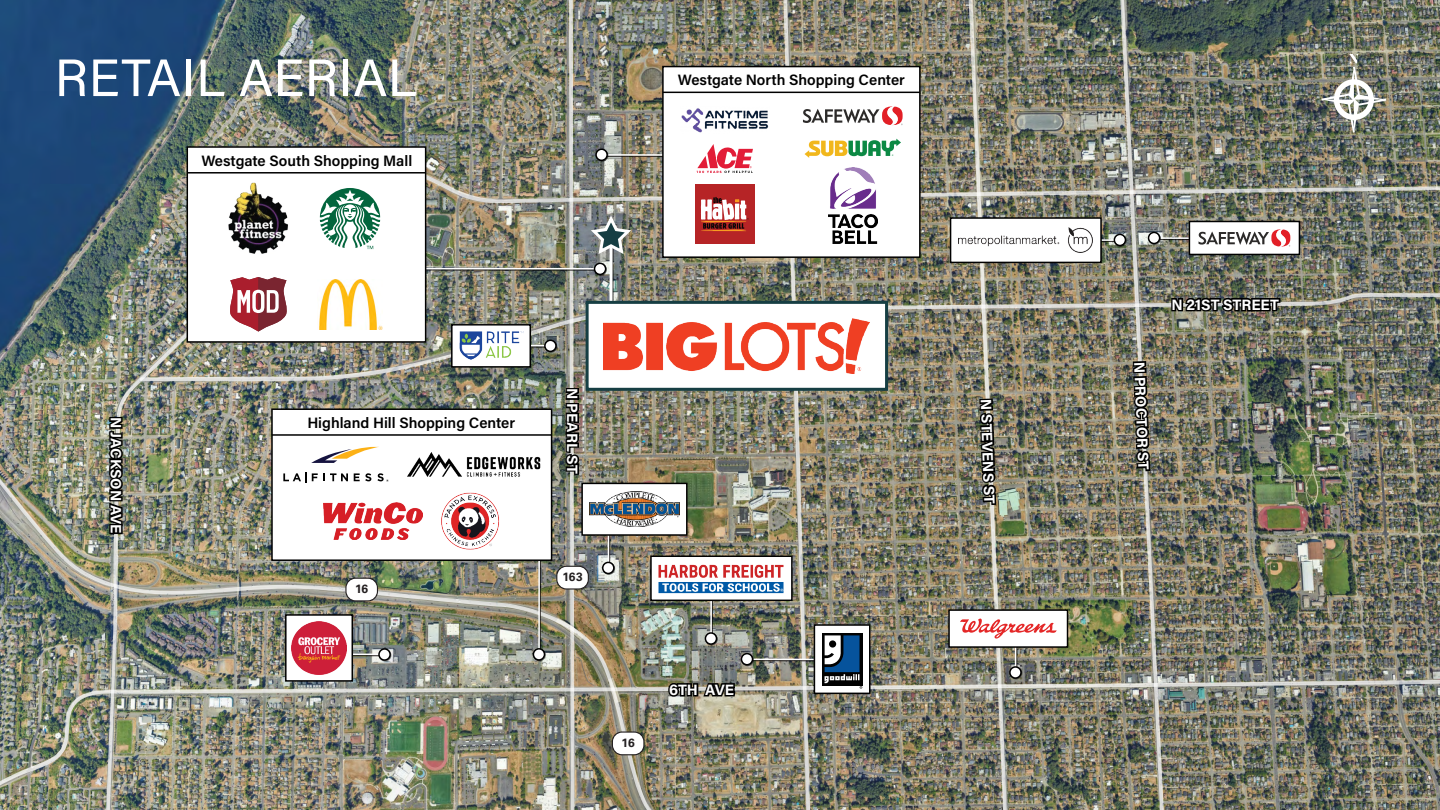
<style>
.page{position:relative;width:1440px;height:810px;background:#fff}
.page>*{position:absolute;margin:0;border:0;box-sizing:border-box;transform-origin:0 0}
.t1{font:52.5px "Acumin Pro";color:#fff}
.t2{font:600 15px "Acumin Pro";color:#000}
.t3{font:700 15px "Acumin Pro";color:#fff}
.t4{font:700 12px "Univers LT Pro 65";letter-spacing:-.01em;color:#231f20}
</style>
<div class="page">
<img style="left:0;top:0;width:1440px;height:421px">
<img style="left:0;top:421px;width:106px;height:389px">
<img style="left:0;top:675px;width:106px;height:126px">
<img style="left:106px;top:169px;width:1334px;height:641px">
<img style="left:140px;top:293px;width:1300px;height:88px">
<svg style="left:345px;top:578px;width:33px;height:23px"></svg>
<img style="left:667px;top:662px;width:70px;height:59px">
<svg style="left:107px;top:415px;width:18px;height:122px;background:#383a34"></svg>
<hr style="left:602px;top:155px;width:105px;height:2px;background:#241f1f">
<hr style="left:601px;top:154px;width:105px;height:2px;background:#fff">
<hr style="left:711px;top:577px;width:2px;height:63px;background:#241f1f">
<hr style="left:710px;top:576px;width:2px;height:63px;background:#fff">
<div style="left:705px;top:633px;width:13px;height:12px;border:2px solid #606161;border-radius:50%"></div>
<div style="left:705px;top:633px;width:11px;height:11px;background:#fff;border-radius:50%"></div>
<div style="left:704px;top:632px;width:13px;height:13px;border:2px solid #000;border-radius:50%"></div>
<hr style="left:748px;top:660px;width:77px;height:1px;background:#241f1f">
<hr style="left:747px;top:659px;width:77px;height:1px;background:#fff">
<div style="left:741px;top:654px;width:13px;height:12px;border:2px solid #606161;border-radius:50%"></div>
<div style="left:741px;top:654px;width:11px;height:11px;background:#fff;border-radius:50%"></div>
<div style="left:740px;top:653px;width:13px;height:13px;border:2px solid #000;border-radius:50%"></div>
<hr style="left:315px;top:655px;width:71px;height:1px;background:#241f1f">
<hr style="left:314px;top:653px;width:71px;height:2px;background:#fff">
<div style="left:379px;top:650px;width:12px;height:11px;background:#717373;border-radius:50%"></div>
<div style="left:379px;top:649px;width:11px;height:11px;background:#fff;border-radius:50%"></div>
<div style="left:378px;top:648px;width:13px;height:13px;border:2px solid #000;border-radius:50%"></div>
<hr style="left:502px;top:346px;width:49px;height:2px;background:#241f1f">
<hr style="left:501px;top:345px;width:49px;height:1px;background:#fff">
<div style="left:545px;top:340px;width:12px;height:13px;border:2px solid #606161;border-radius:50%"></div>
<div style="left:545px;top:340px;width:11px;height:11px;background:#fff;border-radius:50%"></div>
<div style="left:544px;top:340px;width:13px;height:12px;border:2px solid #000;border-radius:50%"></div>
<hr style="left:383px;top:269px;width:218px;height:2px;background:#241f1f">
<hr style="left:382px;top:268px;width:218px;height:2px;background:#fff">
<hr style="left:539px;top:487px;width:2px;height:169px;background:#241f1f">
<hr style="left:538px;top:486px;width:2px;height:169px;background:#fff">
<div style="left:533px;top:649px;width:13px;height:12px;border:2px solid #606161;border-radius:50%"></div>
<div style="left:533px;top:649px;width:11px;height:11px;background:#fff;border-radius:50%"></div>
<div style="left:532px;top:648px;width:13px;height:13px;border:2px solid #000;border-radius:50%"></div>
<hr style="left:1050px;top:241px;width:71px;height:1px;background:#241f1f">
<hr style="left:1049px;top:239px;width:71px;height:2px;background:#fff">
<div style="left:1114px;top:234px;width:12px;height:13px;border:2px solid #606161;border-radius:50%"></div>
<div style="left:1114px;top:234px;width:11px;height:12px;background:#fff;border-radius:50%"></div>
<div style="left:1113px;top:234px;width:13px;height:12px;border:2px solid #000;border-radius:50%"></div>
<div style="left:663px;top:67px;width:257px;height:190px;background:#fff"></div>
<div style="left:662px;top:66px;width:258px;height:192px;border:2px solid #010101"></div>
<div style="left:1189px;top:221px;width:110px;height:33px;background:#fff"></div>
<div style="left:1188px;top:221px;width:112px;height:34px;border:2px solid #010101"></div>
<div style="left:950px;top:218px;width:151px;height:44px;background:#fff"></div>
<div style="left:950px;top:217px;width:152px;height:46px;border:2px solid #010101"></div>
<hr style="left:663px;top:92px;width:257px;height:1px;background:#000">
<div style="left:651px;top:556px;width:141px;height:44px;background:#fff"></div>
<div style="left:650px;top:556px;width:142px;height:45px;border:2px solid #010101"></div>
<div style="left:949px;top:610px;width:118px;height:37px;background:#fff"></div>
<div style="left:948px;top:609px;width:120px;height:39px;border:2px solid #010101"></div>
<div style="left:582px;top:483px;width:105px;height:52px;background:#fff"></div>
<div style="left:581px;top:483px;width:106px;height:53px;border:2px solid #010101"></div>
<div style="left:187px;top:147px;width:239px;height:195px;background:#fff"></div>
<div style="left:186px;top:146px;width:240px;height:197px;border:2px solid #010101"></div>
<hr style="left:187px;top:172px;width:239px;height:2px;background:#000">
<div style="left:272px;top:409px;width:279px;height:151px;background:#fff"></div>
<div style="left:271px;top:408px;width:281px;height:153px;border:2px solid #010101"></div>
<div style="left:286px;top:615px;width:66px;height:66px;background:#fff"></div>
<div style="left:285px;top:614px;width:68px;height:68px;border:2px solid #010101"></div>
<hr style="left:272px;top:434px;width:279px;height:2px;background:#000">
<div style="left:452px;top:325px;width:78px;height:42px;background:#fff"></div>
<div style="left:451px;top:324px;width:80px;height:44px;border:2px solid #010101"></div>
<img style="left:1120px;top:0;width:170px;height:810px">
<img style="left:459px;top:331px;width:65px;height:29px">
<img style="left:658px;top:564px;width:125px;height:30px">
<img style="left:441px;top:492px;width:58px;height:58px">
<img style="left:323px;top:502px;width:99px;height:38px">
<img style="left:407px;top:453px;width:133px;height:24px">
<svg style="left:283px;top:472px;width:23px;height:11px"></svg>
<svg style="left:312px;top:473px;width:12px;height:8px"></svg>
<svg style="left:330px;top:473px;width:18px;height:8px"></svg>
<svg style="left:354px;top:473px;width:17px;height:8px"></svg>
<svg style="left:377px;top:473px;width:11px;height:9px"></svg>
<svg style="left:311px;top:446px;width:68px;height:17px"></svg>
<img style="left:644px;top:492px;width:35px;height:35px">
<img style="left:292px;top:621px;width:54px;height:54px">
<svg style="left:320px;top:188px;width:60px;height:61px"></svg>
<img style="left:319px;top:280px;width:63px;height:49px">
<img style="left:228px;top:182px;width:60px;height:72px">
<svg style="left:230px;top:277px;width:57px;height:55px"></svg>
<img style="left:783px;top:0;width:119px;height:810px">
<svg style="left:696px;top:144px;width:57px;height:29px"></svg>
<img style="left:681px;top:108px;width:88px;height:25px">
<div style="left:695px;top:184px;width:59px;height:60px;background:#b62426"></div>
<svg style="left:701px;top:197px;width:47px;height:34px"></svg>
<img style="left:959px;top:228px;width:133px;height:25px">
<img style="left:960px;top:0;width:96px;height:810px">
<img style="left:1321px;top:54px;width:65px;height:79px">
<img style="left:556px;top:0;width:88px;height:810px">
<div style="left:587px;top:302px;width:299px;height:87px;background:#fff"></div>
<div style="left:585px;top:301px;width:303px;height:90px;border:3px solid #163e43"></div>
<img style="left:604px;top:319px;width:266px;height:54px">
<h1 class="t1" style="left:55px;top:41px;width:364px">RETAIL AERIAL</h1>
<p class="t2" style="left:201px;top:150px;width:212px">Westgate South Shopping Mall</p>
<p class="t2" style="left:678px;top:70px;width:229px">Westgate North Shopping Center</p>
<p class="t3" style="left:127px;top:417px;width:118px;rotate:90deg">N JACKSON AVE</p>
<p class="t2" style="left:307px;top:412px;width:209px">Highland Hill Shopping Center</p>
<p class="t4" style="left:355px;top:580px;width:15px">16</p>
<p class="t3" style="left:583px;top:388px;width:87px;rotate:90deg">N PEARL ST</p>
<p class="t4" style="left:562px;top:568px;width:22px">163</p>
<p class="t4" style="left:621px;top:734px;width:15px">16</p>
<p class="t3" style="left:669px;top:679px;width:66px">6TH AVE</p>
<p class="t3" style="left:996px;top:399px;width:106px;rotate:88deg">N STEVENS ST</p>
<p class="t3" style="left:1150px;top:361px;width:110px;rotate:88deg">N PROCTOR ST</p>
<p class="t3" style="left:1171px;top:294px;width:109px">N 21ST STREET</p>
</div>
